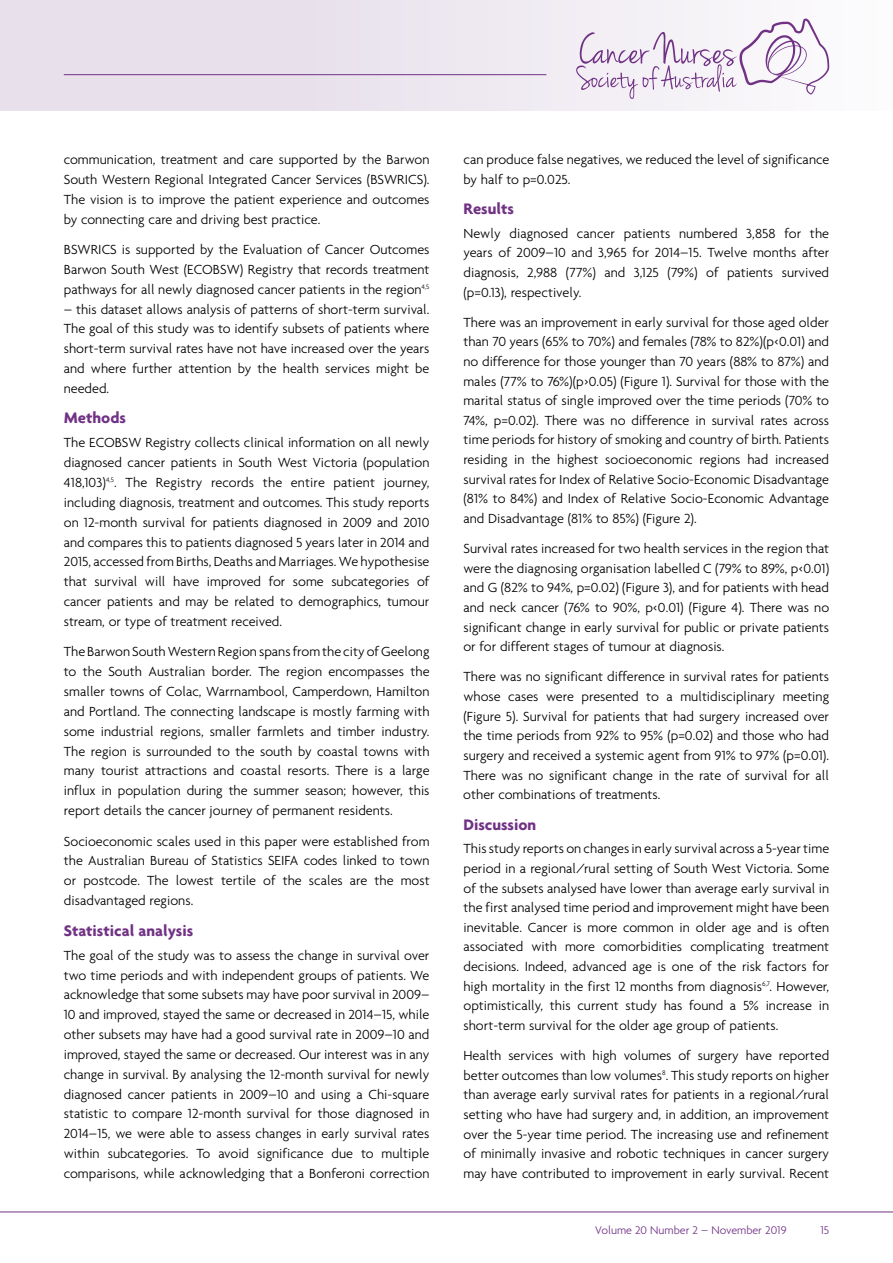
<style>
.page{position:relative;width:893px;height:1263px;background:#fff}
.page>*{position:absolute;margin:0;border:0;box-sizing:border-box;transform-origin:0 0}
.t1{font:700 16.5px "Agenda";color:#713285}
.t2{font:300 14.25px/19.8px "Agenda";color:#000;text-align:justify}
.t3{font:300 12px "Agenda";color:#713285}
</style>
<div class="page">
<div style="left:0;top:0;width:893px;height:111px;background:linear-gradient(to right,#e3dbe8,#faf9fb)"></div>
<hr style="left:0;top:1211px;width:893px;height:1px;background:#713285">
<svg style="left:576px;top:19px;width:253px;height:80px"></svg>
<hr style="left:64px;top:74px;width:482px;height:1px;background:#713285">
<p class="t2" style="left:64px;top:149px;width:367px">communication, treatment and care supported by the Barwon South Western Regional Integrated Cancer Services (BSWRICS).<br>The vision is to improve the patient experience and outcomes by connecting care and driving best practice.</p>
<p class="t2" style="left:64px;top:239px;width:367px">BSWRICS is supported by the Evaluation of Cancer Outcomes Barwon South West (ECOBSW) Registry that records treatment pathways for all newly diagnosed cancer patients in the region<sup>4,5</sup></p>
<p class="t2" style="left:64px;top:299px;width:367px">– this dataset allows analysis of patterns of short-term survival.<br>The goal of this study was to identify subsets of patients where short-term survival rates have not have increased over the years and where further attention by the health services might be needed.</p>
<p class="t1" style="left:64px;top:408px;width:64px">Methods</p>
<p class="t2" style="left:64px;top:433px;width:367px">The ECOBSW Registry collects clinical information on all newly diagnosed cancer patients in South West Victoria (population 418,103)<sup>4,5</sup>. The Registry records the entire patient journey, including diagnosis, treatment and outcomes. This study reports on 12-month survival for patients diagnosed in 2009 and 2010 and compares this to patients diagnosed 5 years later in 2014 and 2015, accessed from Births, Deaths and Marriages. We hypothesise that survival will have improved for some subcategories of cancer patients and may be related to demographics, tumour stream, or type of treatment received.</p>
<p class="t2" style="left:64px;top:642px;width:367px">The Barwon SouthWestern Region spansfromthe city ofGeelong to the South Australian border. The region encompasses the smaller towns of Colac, Warrnambool, Camperdown, Hamilton and Portland. The connecting landscape is mostly farming with some industrial regions, smaller farmlets and timber industry.<br>The region is surrounded to the south by coastal towns with many tourist attractions and coastal resorts. There is a large influx in population during the summer season; however, this report details the cancer journey of permanent residents.</p>
<p class="t2" style="left:64px;top:831px;width:367px">Socioeconomic scales used in this paper were established from the Australian Bureau of Statistics SEIFA codes linked to town or postcode. The lowest tertile of the scales are the most disadvantaged regions.</p>
<p class="t1" style="left:64px;top:920px;width:131px">Statistical analysis</p>
<p class="t2" style="left:64px;top:945px;width:367px">The goal of the study was to assess the change in survival over two time periods and with independent groups of patients. We acknowledge that some subsets may have poor survival in 2009– 10 and improved, stayed the same or decreased in 2014–15, while other subsets may have had a good survival rate in 2009–10 and improved, stayed the same or decreased. Our interest was in any change in survival. By analysing the 12-month survival for newly diagnosed cancer patients in 2009–10 and using a Chi-square statistic to compare 12-month survival for those diagnosed in 2014–15, we were able to assess changes in early survival rates within subcategories. To avoid significance due to multiple comparisons, while acknowledging that a Bonferoni correction</p>
<p class="t2" style="left:464px;top:149px;width:367px">can produce false negatives, we reduced the level of significance by half to p=0.025.</p>
<p class="t1" style="left:463px;top:198px;width:52px">Results</p>
<p class="t2" style="left:463px;top:223px;width:367px">Newly diagnosed cancer patients numbered 3,858 for the years of 2009–10 and 3,965 for 2014–15. Twelve months after diagnosis, 2,988 (77%) and 3,125 (79%) of patients survived (p=0.13), respectively.</p>
<p class="t2" style="left:463px;top:312px;width:367px">There was an improvement in early survival for those aged older than 70 years (65% to 70%) and females (78% to 82%)(p&lt;0.01) and no difference for those younger than 70 years (88% to 87%) and males (77% to 76%)(p&gt;0.05) (Figure 1). Survival for those with the marital status of single improved over the time periods (70% to 74%, p=0.02). There was no difference in survival rates across time periods for history of smoking and country of birth. Patients residing in the highest socioeconomic regions had increased survival rates for Index of Relative Socio-Economic Disadvantage (81% to 84%) and Index of Relative Socio-Economic Advantage and Disadvantage (81% to 85%) (Figure 2).</p>
<p class="t2" style="left:463px;top:538px;width:367px">Survival rates increased for two health services in the region that were the diagnosing organisation labelled C (79% to 89%, p&lt;0.01) and G (82% to 94%, p=0.02) (Figure 3), and for patients with head and neck cancer (76% to 90%, p&lt;0.01) (Figure 4). There was no significant change in early survival for public or private patients or for different stages of tumour at diagnosis.</p>
<p class="t2" style="left:463px;top:667px;width:367px">There was no significant difference in survival rates for patients whose cases were presented to a multidisciplinary meeting (Figure 5). Survival for patients that had surgery increased over the time periods from 92% to 95% (p=0.02) and those who had surgery and received a systemic agent from 91% to 97% (p=0.01).<br>There was no significant change in the rate of survival for all other combinations of treatments.</p>
<p class="t1" style="left:463px;top:814px;width:74px">Discussion</p>
<p class="t2" style="left:463px;top:839px;width:367px">This study reports on changes in early survival across a 5-year time period in a regional/rural setting of South West Victoria. Some of the subsets analysed have lower than average early survival in the first analysed time period and improvement might have been inevitable. Cancer is more common in older age and is often associated with more comorbidities complicating treatment decisions. Indeed, advanced age is one of the risk factors for high mortality in the first 12 months from diagnosis<sup>6,7</sup>. However, optimistically, this current study has found a 5% increase in short-term survival for the older age group of patients.</p>
<p class="t2" style="left:463px;top:1045px;width:367px">Health services with high volumes of surgery have reported better outcomes than low volumes<sup>8</sup>. This study reports on higher than average early survival rates for patients in a regional/rural setting who have had surgery and, in addition, an improvement over the 5-year time period. The increasing use and refinement of minimally invasive and robotic techniques in cancer surgery may have contributed to improvement in early survival. Recent</p>
<p class="t3" style="left:595px;top:1223px;width:193px">Volume 20 Number 2 – November 2019</p>
<p class="t3" style="left:820px;top:1223px;width:10px">15</p>
</div>
